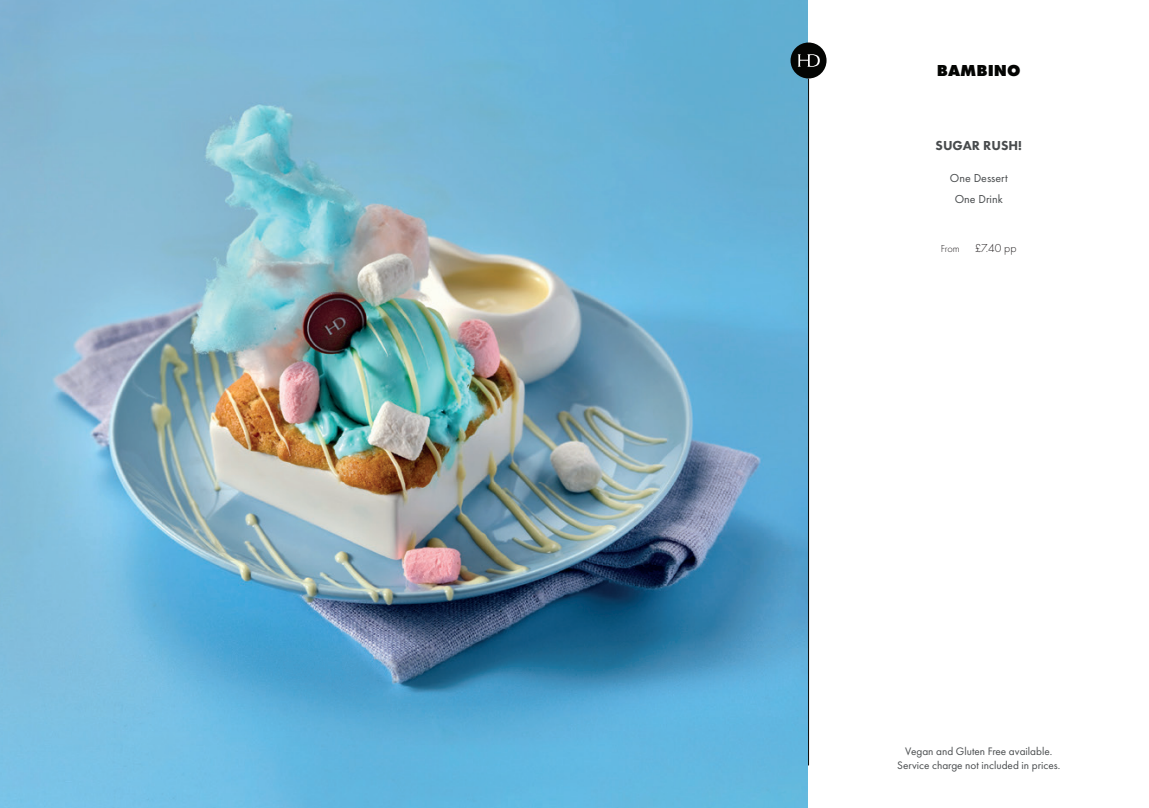
<style>
.page{position:relative;width:1149px;height:808px;background:#fff}
.page>*{position:absolute;margin:0;border:0;box-sizing:border-box;transform-origin:0 0}
.t1{font:800 16.5px "Futura PT";color:#040503}
.t2{font:800 13.5px "Futura PT";color:#484b4d}
.t3{font:12px/20.7px "Futura PT";color:#484b4d;text-align:center}
.t4{font:300 12px "Futura PT";color:#231f20}
.t5{font:11.25px/13.5px "Futura PT";color:#484b4d;text-align:center}
.t6{font:300 10.5px "Futura PT";color:#231f20}
</style>
<div class="page">
<img style="left:0;top:0;width:808px;height:808px">
<div style="left:790px;top:43px;width:36px;height:35px;background:#040503;border-radius:50%"></div>
<svg style="left:797px;top:54px;width:22px;height:13px"></svg>
<hr style="left:807px;top:78px;width:1px;height:687px;background:#040503">
<h1 class="t1" style="left:936px;top:60px;width:85px">BAMBINO</h1>
<p class="t2" style="left:935px;top:137px;width:88px">SUGAR RUSH!</p>
<p class="t3" style="left:949px;top:168px;width:59px">One Dessert<br>One Drink</p>
<p class="t6" style="left:940px;top:242px;width:20px">From</p>
<p class="t4" style="left:974px;top:241px;width:43px">£7.40 pp</p>
<p class="t5" style="left:896px;top:745px;width:164px">Vegan and Gluten Free available.<br>Service charge not included in prices.</p>
</div>
